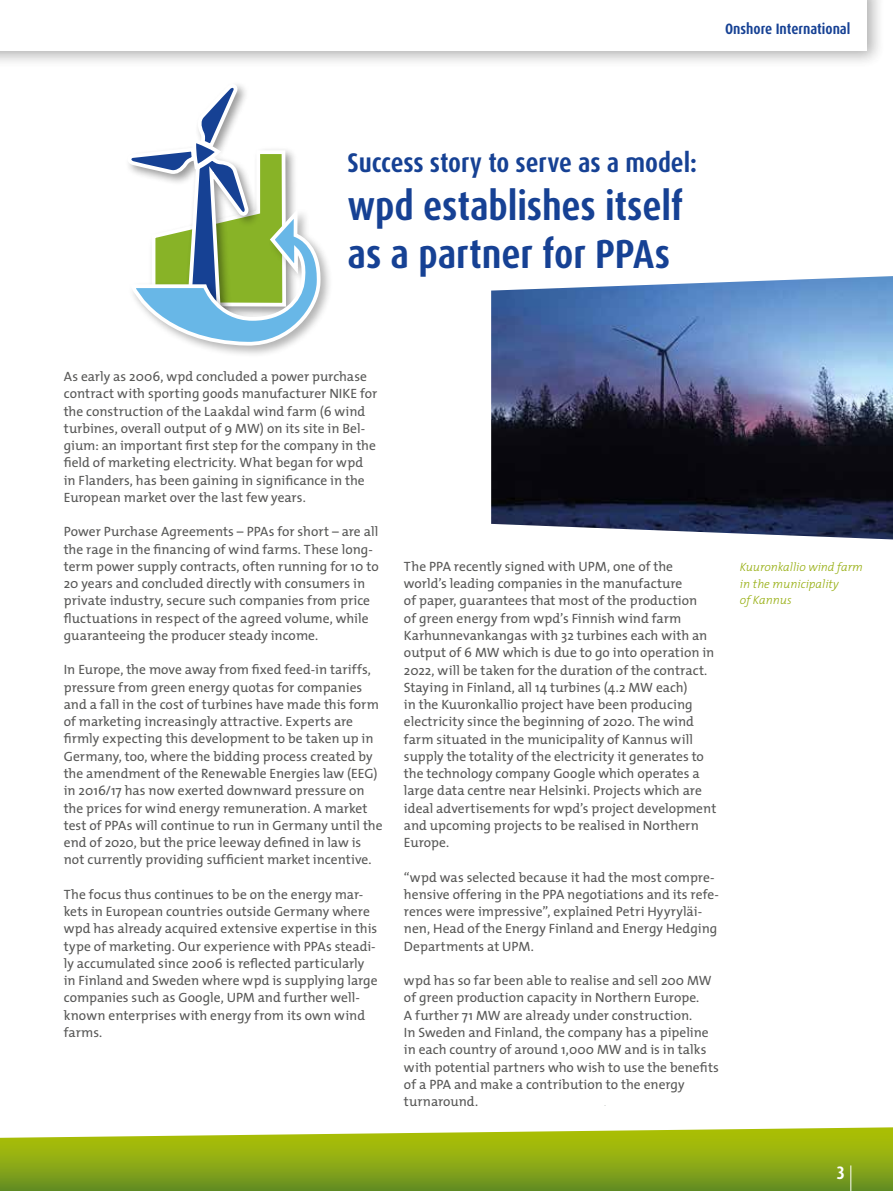
<style>
.page{position:relative;width:893px;height:1191px;background:#fff}
.page>*{position:absolute;margin:0;border:0;box-sizing:border-box;transform-origin:0 0}
.t1{font:700 condensed 40.5px/48px "Dax OT";letter-spacing:-.005em;color:#164194}
.t2{font:700 condensed 27px "Dax OT";letter-spacing:-.005em;color:#164194}
.t3{font:700 condensed 18px "Dax OT";color:#fff}
.t4{font:700 condensed 15px "Dax OT";color:#164194}
.t5{font:13.5px/17.2px "The Mix";color:#575756}
.t6{font:italic 300 12px/16.5px "The Mix";color:#95ad0d}
</style>
<div class="page">
<img style="left:491px;top:276px;width:402px;height:263px">
<svg style="left:0;top:1127px;width:893px;height:64px;background:#95b029"></svg>
<svg style="left:850px;top:1165px;width:1px;height:26px"></svg>
<div style="left:0;top:0;width:886px;height:69px;background:#000;opacity:.4"></div>
<div style="left:0;top:0;width:867px;height:51px;background:#fff"></div>
<svg style="left:149px;top:51px;width:139px;height:18px"></svg>
<div style="left:127px;top:207px;width:206px;height:151px;background:#000;opacity:.3"></div>
<svg style="left:127px;top:84px;width:197px;height:264px"></svg>
<p class="t4" style="left:725px;top:19px;width:127px">Onshore International</p>
<h2 class="t2" style="left:348px;top:145px;width:351px">Success story to serve as a model:</h2>
<h1 class="t1" style="left:348px;top:183px;width:337px">wpd establishes itself as a partner for PPAs</h1>
<p class="t5" style="left:64px;top:367px;width:315px">As early as 2006, wpd concluded a power purchase contract with sporting goods manufacturer NIKE for the construction of the Laakdal wind farm (6 wind turbines, overall output of 9 MW) on its site in Bel&shy;gium: an important first step for the company in the field of marketing electricity. What began for wpd in Flanders, has been gaining in significance in the European market over the last few years.</p>
<p class="t5" style="left:64px;top:523px;width:316px">Power Purchase Agreements – PPAs for short – are all the rage in the financing of wind farms. These long&shy;term power supply contracts, often running for 10 to 20 years and concluded directly with consumers in private industry, secure such companies from price fluctuations in respect of the agreed volume, while guaranteeing the producer steady income.</p>
<p class="t5" style="left:64px;top:661px;width:320px">In Europe, the move away from fixed feed-in tariffs, pressure from green energy quotas for companies and a fall in the cost of turbines have made this form of marketing increasingly attractive. Experts are firmly expecting this development to be taken up in Germany, too, where the bidding process created by the amendment of the Renewable Energies law (EEG) in 2016/17 has now exerted downward pressure on the prices for wind energy remuneration. A market test of PPAs will continue to run in Germany until the end of 2020, but the price leeway defined in law is not currently providing sufficient market incentive.</p>
<p class="t5" style="left:64px;top:885px;width:315px">The focus thus continues to be on the energy mar&shy;kets in European countries outside Germany where wpd has already acquired extensive expertise in this type of marketing. Our experience with PPAs steadi&shy;ly accumulated since 2006 is reflected particularly in Finland and Sweden where wpd is supplying large companies such as Google, UPM and further well&shy;known enterprises with energy from its own wind farms.</p>
<p class="t5" style="left:404px;top:557px;width:314px">The PPA recently signed with UPM, one of the world’s leading companies in the manufacture<br>of paper, guarantees that most of the production<br>of green energy from wpd’s Finnish wind farm Karhunnevankangas with 32 turbines each with an output of 6 MW which is due to go into operation in 2022, will be taken for the duration of the contract.<br>Staying in Finland, all 14 turbines (4.2 MW each)<br>in the Kuuronkallio project have been producing electricity since the beginning of 2020. The wind farm situated in the municipality of Kannus will supply the totality of the electricity it generates to the technology company Google which operates a large data centre near Helsinki. Projects which are ideal advertisements for wpd’s project development and upcoming projects to be realised in Northern Europe.</p>
<p class="t5" style="left:404px;top:868px;width:316px">“wpd was selected because it had the most compre&shy;hensive offering in the PPA negotiations and its refe&shy;rences were impressive”, explained Petri Hyyryläi&shy;nen, Head of the Energy Finland and Energy Hedging Departments at UPM.</p>
<p class="t5" style="left:404px;top:971px;width:316px">wpd has so far been able to realise and sell 200 MW of green production capacity in Northern Europe.<br>A further 71 MW are already under construction.<br>In Sweden and Finland, the company has a pipeline in each country of around 1,000 MW and is in talks with potential partners who wish to use the benefits of a PPA and make a contribution to the energy turnaround.</p>
<p class="t6" style="left:740px;top:558px;width:125px">Kuuronkallio wind farm in the municipality<br>of Kannus</p>
<h3 class="t3" style="left:837px;top:1160px;width:10px">3</h3>
</div>
